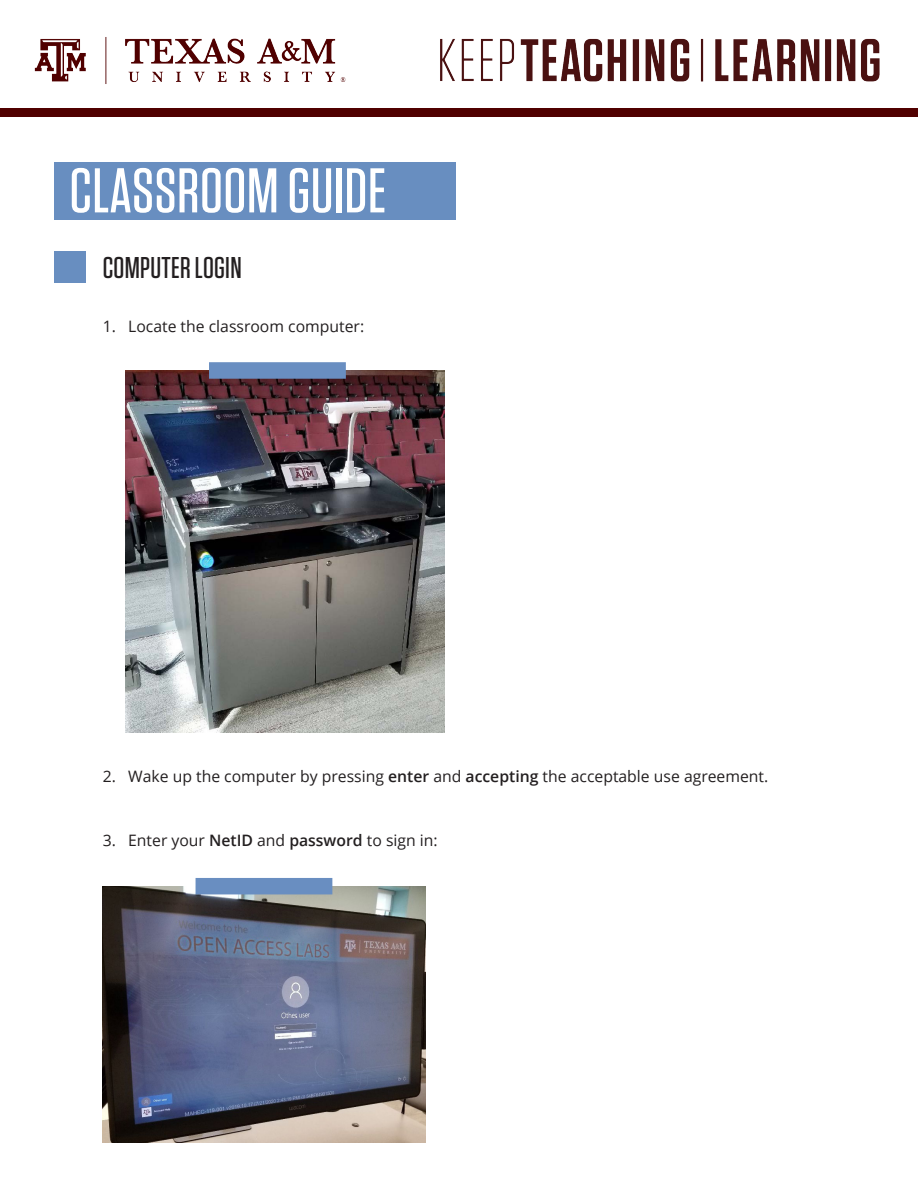
<style>
.page{position:relative;width:918px;height:1188px;background:#fff}
.page>*{position:absolute;margin:0;border:0;box-sizing:border-box;transform-origin:0 0}
.t1{font:500 63px "Tungsten";letter-spacing:.01em;color:#fff}
.t2{font:500 30px "Tungsten";letter-spacing:.01em;color:#231f20}
.t3{font:15.75px "Open Sans";color:#231f20}
.s1{font-weight:600}
</style>
<div class="page">
<img style="left:34px;top:37px;width:846px;height:47px">
<div style="left:0;top:108px;width:918px;height:8px;background:#500000"></div>
<div style="left:54px;top:252px;width:31px;height:31px;background:#688ec0"></div>
<div style="left:54px;top:162px;width:402px;height:58px;background:#688ec0"></div>
<img style="left:125px;top:370px;width:320px;height:362px">
<div style="left:209px;top:362px;width:137px;height:17px;background:#698ec1"></div>
<img style="left:103px;top:886px;width:322px;height:257px">
<div style="left:196px;top:878px;width:136px;height:16px;background:#698ec1"></div>
<p class="t1" style="left:70px;top:158px;width:318px">CLASSROOM GUIDE</p>
<p class="t2" style="left:103px;top:252px;width:140px">COMPUTER LOGIN</p>
<p class="t3" style="left:103px;top:315px;width:263px">1. Locate the classroom computer:</p>
<p class="t3" style="left:103px;top:766px;width:667px">2. Wake up the computer by pressing <span class="s1">enter</span> and <span class="s1">accepting</span> the acceptable use agreement.</p>
<p class="t3" style="left:103px;top:830px;width:337px">3. Enter your <span class="s1">NetID</span> and <span class="s1">password</span> to sign in:</p>
</div>
